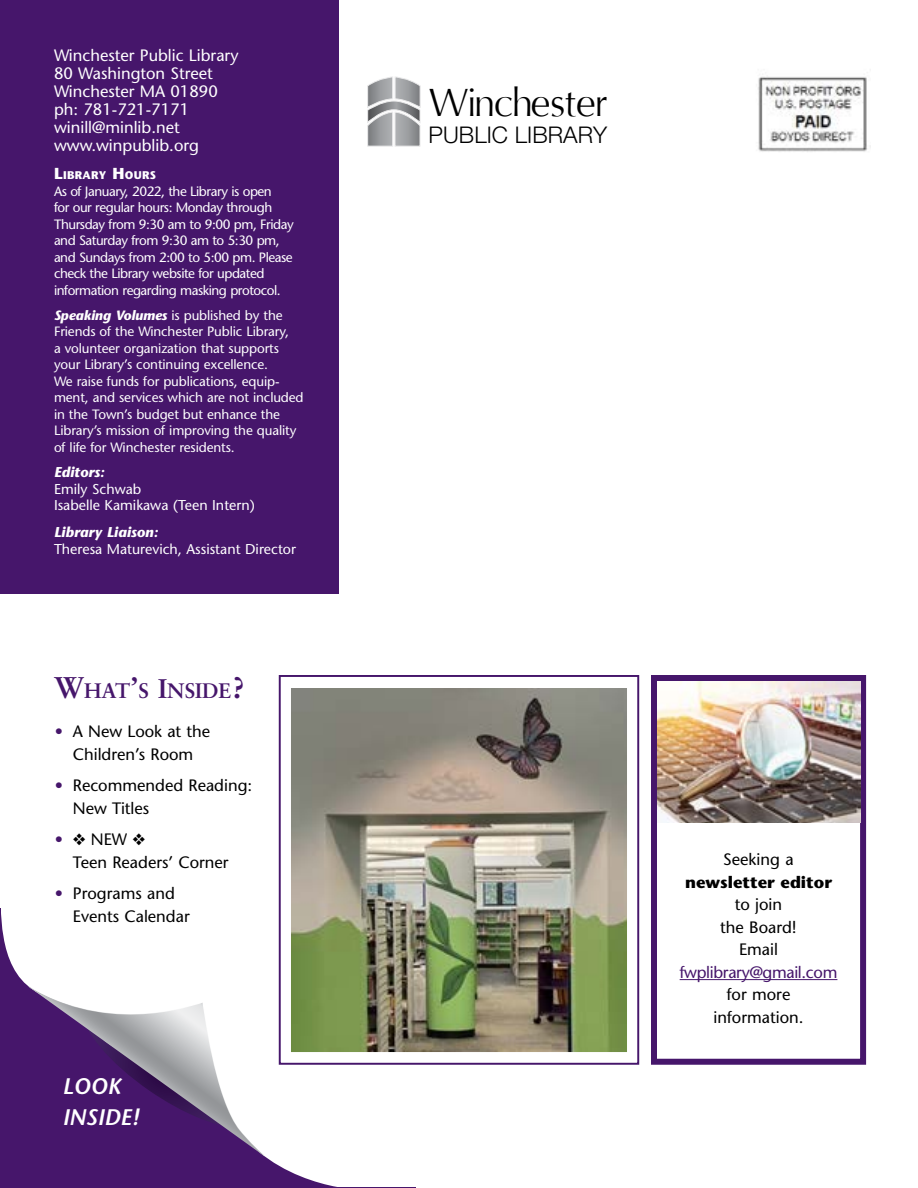
<style>
.page{position:relative;width:918px;height:1188px;background:#fff}
.page>*{position:absolute;margin:0;border:0;box-sizing:border-box;transform-origin:0 0}
.t1{font:39.45px "Oregon LDO Book";color:#000}
.t2{font:300 22.95px "Helvetica Neue";letter-spacing:.005em;color:#000}
.t3{font:italic 600 22.5px/31.5px "Stone Sans";color:#fff}
.t4{font:700 21px "Sabon";color:#46166b}
.t5{font:16.5px/22.5px "Stone Sans";color:#000;text-align:center}
.t6{font:16.5px/18px "Stone Sans";color:#fff}
.t7{font:16.5px "Stone Sans";letter-spacing:-.02em;color:#46166b}
.t8{font:700 16.5px "Stone Sans";color:#000}
.t9{font:14.25px/16.5px "Stone Sans";color:#fff}
.t10{font:italic 700 14.25px "Stone Sans";color:#fff}
.t11{font:13.5px/16.5px "Stone Sans";letter-spacing:-.01em;color:#fff}
.t12{font:13.5px/16.5px "Stone Sans";letter-spacing:-.035em;color:#fff}
.t13{font:700 11.1px "Stone Sans";letter-spacing:.03em;color:#fff}
.s1{font-size:15.9px}
.s2{font-weight:700;font-style:italic}
.s3{font-size:30px}
.s4{font-size:27px}
.s5{color:#46166b}
</style>
<div class="page">
<div style="left:651px;top:675px;width:215px;height:390px;border:6px solid #46166b"></div>
<svg style="left:1px;top:815px;width:374px;height:373px"></svg>
<svg style="left:28px;top:986px;width:236px;height:170px"></svg>
<div style="left:0;top:0;width:338px;height:594px;background:#46166b"></div>
<img style="left:758px;top:76px;width:113px;height:76px">
<svg style="left:367px;top:77px;width:53px;height:69px;background:#aaabad"></svg>
<img style="left:292px;top:688px;width:334px;height:363px">
<div style="left:279px;top:675px;width:360px;height:390px;border:2px solid #46166b"></div>
<img style="left:657px;top:681px;width:204px;height:142px">
<hr style="left:680px;top:979px;width:157px;height:1px;background:#46166b">
<hr style="left:0;top:908px;width:1px;height:280px;background:#46166b">
<p class="t6" style="left:54px;top:46px;width:186px">Winchester Public Library<br>80 Washington Street<br>Winchester MA 01890 ph: 781-721-7171 winill@minlib.net www.winpublib.org</p>
<p class="t13" style="left:54px;top:168px;width:104px"><span class="s1">L</span>IBRARY <span class="s1">H</span>OURS</p>
<p class="t12" style="left:54px;top:183px;width:241px">As of January, 2022, the Library is open<br>for our regular hours: Monday through Thursday from 9:30 am to 9:00 pm, Friday and Saturday from 9:30 am to 5:30 pm, and Sundays from 2:00 to 5:00 pm. Please check the Library website for updated information regarding masking protocol.</p>
<p class="t11" style="left:54px;top:307px;width:251px"><span class="s2">Speaking Volumes</span> is published by the Friends of the Winchester Public Library,<br>a volunteer organization that supports your Library’s continuing excellence.<br>We raise funds for publications, equip&shy;ment, and services which are not included in the Town’s budget but enhance the Library’s mission of improving the quality of life for Winchester residents.</p>
<p class="t10" style="left:54px;top:463px;width:52px">Editors:</p>
<p class="t9" style="left:54px;top:480px;width:202px">Emily Schwab<br>Isabelle Kamikawa (Teen Intern)</p>
<p class="t10" style="left:54px;top:523px;width:106px">Library Liaison:</p>
<p class="t9" style="left:54px;top:540px;width:244px">Theresa Maturevich, Assistant Director</p>
<h3 class="t4" style="left:54px;top:678px;width:192px"><span class="s3">W</span>HAT<span class="s3">’</span>S <span class="s4">I</span>NSIDE<span class="s3">?</span></h3>
<p class="t5" style="left:55px;top:720px;width:157px"><span class="s5">•</span> A New Look at the<br>Children’s Room</p>
<p class="t5" style="left:73px;top:774px;width:181px;text-align:left;text-indent:-18px"><span class="s5">•</span> Recommended Reading:<br>New Titles</p>
<p class="t5" style="left:73px;top:828px;width:157px;text-align:left;text-indent:-18px"><span class="s5">•</span> ❖ NEW ❖<br>Teen Readers’ Corner</p>
<p class="t5" style="left:73px;top:882px;width:118px;text-align:left;text-indent:-18px"><span class="s5">•</span> Programs and<br>Events Calendar</p>
<h3 class="t3" style="left:62px;top:1070px;width:78px">LOOK<br>INSIDE!</h3>
<h1 class="t1" style="left:428px;top:80px;width:180px">Winchester</h1>
<h2 class="t2" style="left:428px;top:121px;width:180px">PUBLIC LIBRARY</h2>
<p class="t5" style="left:723px;top:848px;width:72px">Seeking a</p>
<p class="t8" style="left:685px;top:871px;width:148px">newsletter editor</p>
<p class="t5" style="left:720px;top:893px;width:78px">to join<br>the Board!<br>Email</p>
<p class="t7" style="left:680px;top:962px;width:159px">fwplibrary@gmail.com</p>
<p class="t5" style="left:713px;top:983px;width:92px">for more information.</p>
</div>
